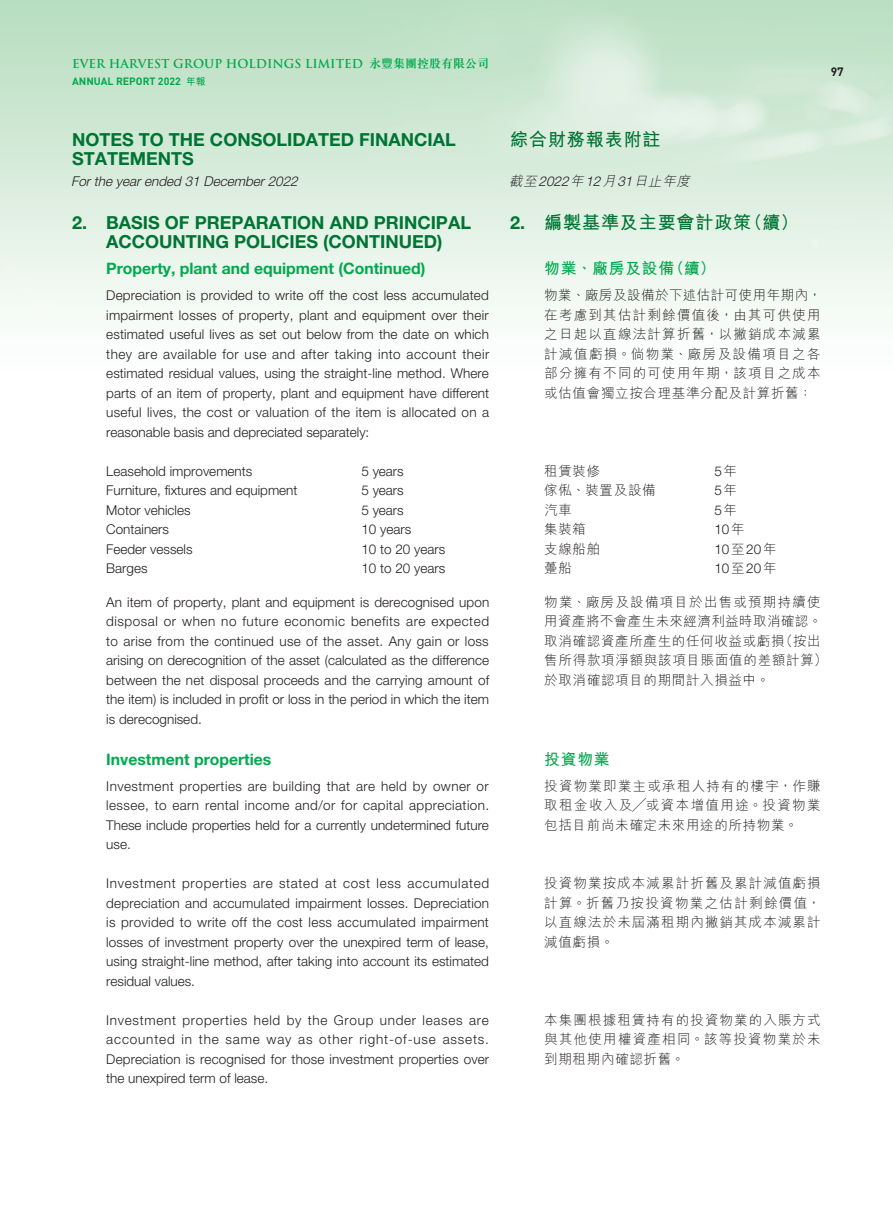
<style>
.page{position:relative;width:893px;height:1212px;background:#fff}
.page>*{position:absolute;margin:0;border:0;box-sizing:border-box;transform-origin:0 0}
._01_H1{font:700 18px/19.5px "Helvetica Neue LT Std";color:#007434}
._01_H1-2{font:700 18px "M Hei HK";letter-spacing:.05em;color:#007434}
._02_H2{font:700 15.75px "Helvetica Neue LT Std";color:#00a94e}
._02_H2-2{font:700 15.75px "M Hei HK";letter-spacing:.05em;color:#00a94e}
._00_txt{font:300 13.5px/19.5px "Helvetica Neue LT Std";color:#231f20;text-align:justify}
._00_txt-2{font:300 13.5px/19.5px "M Hei HK";letter-spacing:.08em;color:#231f20;text-align:justify}
._50_Table_txt{font:300 13.5px "Helvetica Neue LT Std";color:#231f20}
._00_txt-3{font:300 13.5px/19.5px "M Hei HK";letter-spacing:.05em;color:#231f20}
.t1{font:italic 300 13.5px "Helvetica Neue LT Std";color:#231f20}
._50_Table_txt-2{font:300 13.5px "M Hei HK";letter-spacing:.05em;color:#231f20}
.t2{font:italic 300 13.5px "M Hei HK";color:#231f20}
.t3{font:700 12px "Trajan Pro";color:#00a94e}
.t4{font:700 12px "DIN Pro";color:#231f20}
.t5{font:700 10.5px "DIN Pro";color:#00a94e}
.s1{font-family:"M Sung HK"}
.s2{font-family:"M Hei HK";font-size:9.75px}
.s3{font-family:"Helvetica Neue LT Std"}
.s4{font-family:"M Hei HK"}
</style>
<div class="page">
<p class="t3" style="left:72px;top:56px;width:418px">EVER HARVEST GROUP HOLDINGS LIMITED <span class="s1">永豐集團控股有限公司</span></p>
<p class="t5" style="left:72px;top:74px;width:135px">ANNUAL REPORT 2022 <span class="s2">年報</span></p>
<h1 class="_01_H1" style="left:72px;top:129px;width:385px">NOTES TO THE CONSOLIDATED FINANCIAL<br>STATEMENTS</h1>
<p class="t1" style="left:71px;top:173px;width:231px">For the year ended 31 December 2022</p>
<p class="_01_H1" style="left:72px;top:212px;width:400px;text-align:center">2. BASIS OF PREPARATION AND PRINCIPAL<br>ACCOUNTING POLICIES (CONTINUED)</p>
<p class="_02_H2" style="left:106px;top:259px;width:321px">Property, plant and equipment (Continued)</p>
<p class="_00_txt" style="left:106px;top:285px;width:384px">Depreciation is provided to write off the cost less accumulated impairment losses of property, plant and equipment over their estimated useful lives as set out below from the date on which they are available for use and after taking into account their estimated residual values, using the straight-line method. Where parts of an item of property, plant and equipment have different useful lives, the cost or valuation of the item is allocated on a reasonable basis and depreciated separately:</p>
<p class="_50_Table_txt" style="left:106px;top:463px;width:148px">Leasehold improvements</p>
<p class="_50_Table_txt" style="left:361px;top:463px;width:44px">5 years</p>
<p class="_50_Table_txt" style="left:106px;top:482px;width:193px">Furniture, fixtures and equipment</p>
<p class="_50_Table_txt" style="left:361px;top:482px;width:44px">5 years</p>
<p class="_50_Table_txt" style="left:106px;top:502px;width:86px">Motor vehicles</p>
<p class="_50_Table_txt" style="left:361px;top:502px;width:44px">5 years</p>
<p class="_50_Table_txt" style="left:106px;top:521px;width:64px">Containers</p>
<p class="_50_Table_txt" style="left:361px;top:521px;width:51px">10 years</p>
<p class="_50_Table_txt" style="left:106px;top:541px;width:88px">Feeder vessels</p>
<p class="_50_Table_txt" style="left:361px;top:541px;width:85px">10 to 20 years</p>
<p class="_50_Table_txt" style="left:106px;top:560px;width:43px">Barges</p>
<p class="_50_Table_txt" style="left:361px;top:560px;width:85px">10 to 20 years</p>
<p class="_00_txt" style="left:106px;top:592px;width:384px">An item of property, plant and equipment is derecognised upon disposal or when no future economic benefits are expected to arise from the continued use of the asset. Any gain or loss arising on derecognition of the asset (calculated as the difference between the net disposal proceeds and the carrying amount of the item) is included in profit or loss in the period in which the item is derecognised.</p>
<p class="_02_H2" style="left:106px;top:749px;width:167px">Investment properties</p>
<p class="_00_txt" style="left:106px;top:776px;width:384px">Investment properties are building that are held by owner or lessee, to earn rental income and/or for capital appreciation.<br>These include properties held for a currently undetermined future use.</p>
<p class="_00_txt" style="left:106px;top:873px;width:384px">Investment properties are stated at cost less accumulated depreciation and accumulated impairment losses. Depreciation is provided to write off the cost less accumulated impairment losses of investment property over the unexpired term of lease, using straight-line method, after taking into account its estimated residual values.</p>
<p class="_00_txt" style="left:106px;top:1010px;width:384px">Investment properties held by the Group under leases are accounted in the same way as other right-of-use assets.<br>Depreciation is recognised for those investment properties over the unexpired term of lease.</p>
<p class="t4" style="left:831px;top:63px;width:15px">97</p>
<h1 class="_01_H1-2" style="left:510px;top:126px;width:152px">綜合財務報表附註</h1>
<p class="t2" style="left:509px;top:174px;width:185px">截至<span class="s3">2022</span>年<span class="s3">12</span>月<span class="s3">31</span>日止年度</p>
<p class="_01_H1-2" style="left:510px;top:209px;width:290px"><span class="s3">2.</span> 編製基準及主要會計政策（續）</p>
<p class="_02_H2-2" style="left:544px;top:257px;width:173px">物業、廠房及設備（續）</p>
<p class="_00_txt-2" style="left:544px;top:285px;width:279px">物業、廠房及設備於下述估計可使用年期內，在考慮到其估計剩餘價值後，由其可供使用之日起以直線法計算折舊，以撇銷成本減累計減值虧損。倘物業、廠房及設備項目之各部分擁有不同的可使用年期，該項目之成本或估值會獨立按合理基準分配及計算折舊：</p>
<p class="_50_Table_txt-2" style="left:544px;top:464px;width:58px">租賃裝修</p>
<p class="_50_Table_txt" style="left:714px;top:463px;width:24px">5<span class="s4">年</span></p>
<p class="_50_Table_txt-2" style="left:544px;top:483px;width:113px">傢俬、裝置及設備</p>
<p class="_50_Table_txt" style="left:714px;top:482px;width:24px">5<span class="s4">年</span></p>
<p class="_50_Table_txt-2" style="left:544px;top:503px;width:29px">汽車</p>
<p class="_50_Table_txt" style="left:714px;top:502px;width:24px">5<span class="s4">年</span></p>
<p class="_50_Table_txt-2" style="left:544px;top:522px;width:43px">集裝箱</p>
<p class="_50_Table_txt" style="left:714px;top:521px;width:32px">10<span class="s4">年</span></p>
<p class="_50_Table_txt-2" style="left:544px;top:542px;width:58px">支線船舶</p>
<p class="_50_Table_txt" style="left:714px;top:541px;width:64px">10<span class="s4">至</span>20<span class="s4">年</span></p>
<p class="_50_Table_txt-2" style="left:544px;top:561px;width:29px">躉船</p>
<p class="_50_Table_txt" style="left:714px;top:560px;width:64px">10<span class="s4">至</span>20<span class="s4">年</span></p>
<p class="_00_txt-3" style="left:544px;top:592px;width:285px">物業、廠房及設備項目於出售或預期持續使用資產將不會產生未來經濟利益時取消確認。取消確認資產所產生的任何收益或虧損（按出售所得款項淨額與該項目賬面值的差額計算）於取消確認項目的期間計入損益中。</p>
<p class="_02_H2-2" style="left:544px;top:747px;width:67px">投資物業</p>
<p class="_00_txt-2" style="left:544px;top:776px;width:278px">投資物業即業主或承租人持有的樓宇，作賺取租金收入及╱或資本增值用途。投資物業包括目前尚未確定未來用途的所持物業。</p>
<p class="_00_txt-2" style="left:544px;top:873px;width:278px">投資物業按成本減累計折舊及累計減值虧損計算。折舊乃按投資物業之估計剩餘價值，以直線法於未屆滿租期內撇銷其成本減累計減值虧損。</p>
<p class="_00_txt-2" style="left:544px;top:1010px;width:278px">本集團根據租賃持有的投資物業的入賬方式與其他使用權資產相同。該等投資物業於未到期租期內確認折舊。</p>
</div>
